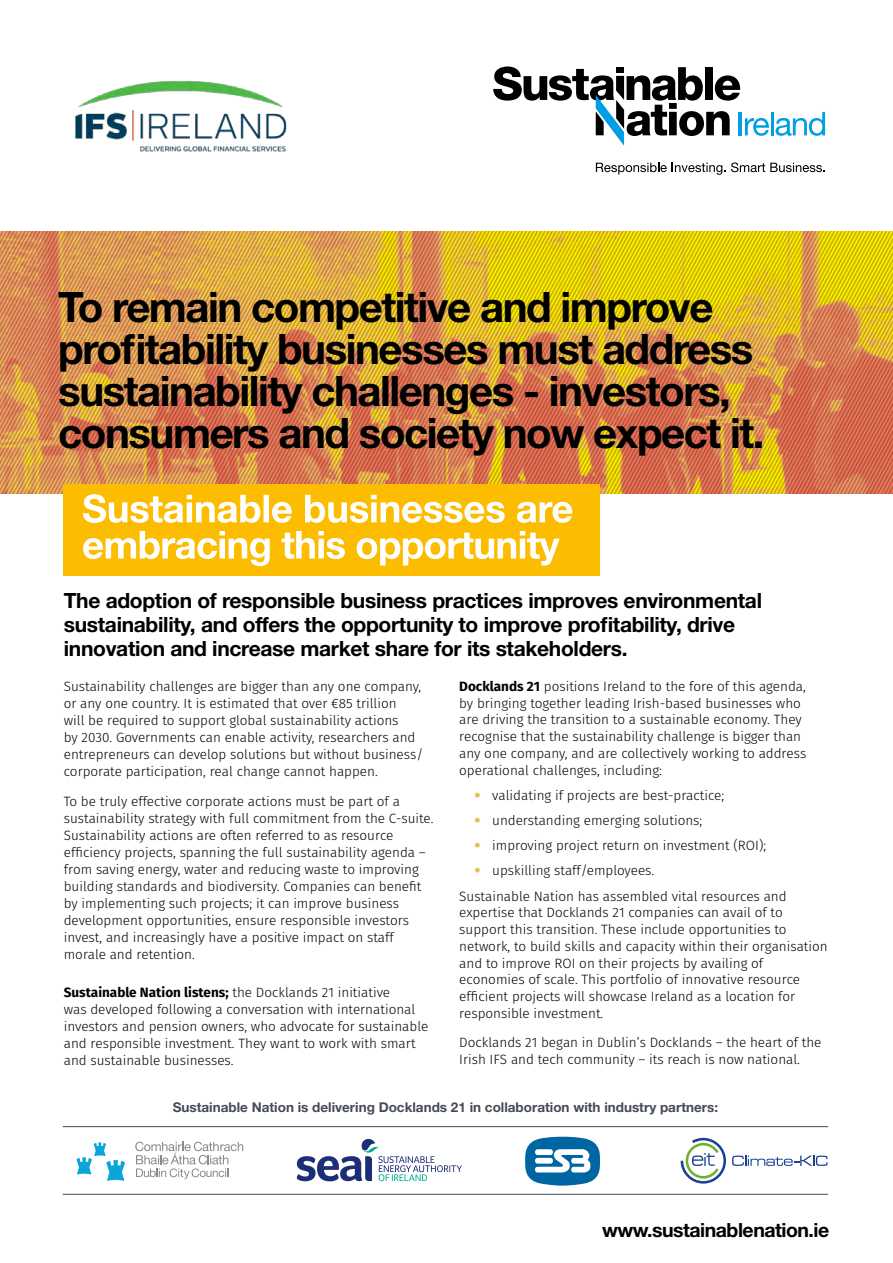
<style>
.page{position:relative;width:893px;height:1263px;background:#fff}
.page>*{position:absolute;margin:0;border:0;box-sizing:border-box;transform-origin:0 0}
.t1{font:700 42px/42px "Helvetica Neue LT Std";letter-spacing:-.035em;color:#000}
.t2{font:700 21px/24px "Helvetica Neue LT Std";letter-spacing:-.015em;color:#000}
.t3{font:700 19.5px "Helvetica Neue LT Std";letter-spacing:-.025em;color:#000}
.t4{font:300 13.5px/17px "Fira Sans";color:#000}
.t5{font:700 13.5px "Helvetica Neue LT Std";color:#444b55}
.s1{font-weight:700}
.s2{font-family:"Helvetica Neue";font-weight:400;color:#e7bf5f}
</style>
<div class="page">
<svg style="left:573px;top:232px;width:4px;height:252px"></svg>
<svg style="left:577px;top:232px;width:4px;height:252px"></svg>
<svg style="left:584px;top:232px;width:4px;height:252px"></svg>
<svg style="left:588px;top:232px;width:4px;height:252px"></svg>
<svg style="left:592px;top:232px;width:4px;height:252px"></svg>
<svg style="left:599px;top:232px;width:4px;height:262px"></svg>
<svg style="left:603px;top:232px;width:4px;height:262px"></svg>
<svg style="left:610px;top:232px;width:4px;height:262px"></svg>
<svg style="left:614px;top:232px;width:4px;height:262px"></svg>
<svg style="left:621px;top:232px;width:4px;height:262px"></svg>
<svg style="left:625px;top:232px;width:4px;height:262px"></svg>
<svg style="left:629px;top:232px;width:4px;height:262px"></svg>
<svg style="left:636px;top:232px;width:4px;height:262px"></svg>
<svg style="left:640px;top:232px;width:4px;height:262px"></svg>
<svg style="left:647px;top:232px;width:4px;height:262px"></svg>
<svg style="left:651px;top:232px;width:4px;height:262px"></svg>
<svg style="left:655px;top:232px;width:4px;height:262px"></svg>
<svg style="left:662px;top:232px;width:4px;height:262px"></svg>
<svg style="left:666px;top:232px;width:4px;height:262px"></svg>
<svg style="left:673px;top:232px;width:4px;height:262px"></svg>
<svg style="left:677px;top:232px;width:4px;height:262px"></svg>
<svg style="left:684px;top:232px;width:4px;height:262px"></svg>
<svg style="left:688px;top:232px;width:4px;height:262px"></svg>
<svg style="left:692px;top:232px;width:4px;height:262px"></svg>
<svg style="left:699px;top:232px;width:4px;height:262px"></svg>
<svg style="left:703px;top:232px;width:4px;height:262px"></svg>
<svg style="left:710px;top:232px;width:4px;height:262px"></svg>
<svg style="left:714px;top:232px;width:4px;height:262px"></svg>
<svg style="left:718px;top:232px;width:4px;height:262px"></svg>
<svg style="left:722px;top:232px;width:171px;height:262px;background:#da9935"></svg>
<hr style="left:771px;top:112px;width:2px;height:23px;background:#009fe3">
<svg style="left:776px;top:112px;width:49px;height:24px"></svg>
<svg style="left:493px;top:66px;width:276px;height:80px"></svg>
<svg style="left:596px;top:162px;width:229px;height:13px"></svg>
<div style="left:64px;top:484px;width:536px;height:47px;background:#fcbc00"></div>
<div style="left:64px;top:528px;width:536px;height:47px;background:#fcbc00"></div>
<svg style="left:83px;top:531px;width:477px;height:35px"></svg>
<svg style="left:0;top:232px;width:573px;height:291px;background:#de9d4a"></svg>
<hr style="left:63px;top:1126px;width:765px;height:1px;background:#444b55">
<hr style="left:63px;top:1194px;width:765px;height:1px;background:#444b55">
<svg style="left:76px;top:1142px;width:49px;height:39px"></svg>
<svg style="left:135px;top:1142px;width:108px;height:37px"></svg>
<svg style="left:297px;top:1138px;width:165px;height:43px"></svg>
<svg style="left:681px;top:1138px;width:45px;height:45px"></svg>
<svg style="left:732px;top:1155px;width:96px;height:11px"></svg>
<svg style="left:525px;top:1137px;width:75px;height:48px"></svg>
<img style="left:75px;top:80px;width:212px;height:72px">
<h1 class="t1" style="left:58px;top:285px;width:708px">To remain competitive and improve profitability businesses must address sustainability challenges - investors, consumers and society now expect it.</h1>
<h2 class="t2" style="left:64px;top:588px;width:700px">The adoption of responsible business practices improves environmental sustainability, and offers the opportunity to improve profitability, drive innovation and increase market share for its stakeholders.</h2>
<p class="t4" style="left:64px;top:678px;width:361px">Sustainability challenges are bigger than any one company, or any one country. It is estimated that over €85 trillion<br>will be required to support global sustainability actions<br>by 2030. Governments can enable activity, researchers and entrepreneurs can develop solutions but without business/ corporate participation, real change cannot happen.</p>
<p class="t4" style="left:64px;top:792px;width:371px">To be truly effective corporate actions must be part of a sustainability strategy with full commitment from the C-suite.<br>Sustainability actions are often referred to as resource efficiency projects, spanning the full sustainability agenda – from saving energy, water and reducing waste to improving building standards and biodiversity. Companies can benefit by implementing such projects; it can improve business development opportunities, ensure responsible investors invest, and increasingly have a positive impact on staff morale and retention.</p>
<p class="t4" style="left:64px;top:983px;width:366px"><span class="s1">Sustainable Nation listens;</span> the Docklands 21 initiative<br>was developed following a conversation with international investors and pension owners, who advocate for sustainable and responsible investment. They want to work with smart and sustainable businesses.</p>
<p class="t4" style="left:459px;top:678px;width:348px"><span class="s1">Docklands 21</span> positions Ireland to the fore of this agenda, by bringing together leading Irish-based businesses who are driving the transition to a sustainable economy. They recognise that the sustainability challenge is bigger than any one company, and are collectively working to address operational challenges, including:</p>
<p class="t4" style="left:474px;top:786px;width:252px"><span class="s2">•</span> validating if projects are best-practice;</p>
<p class="t4" style="left:474px;top:812px;width:230px"><span class="s2">•</span> understanding emerging solutions;</p>
<p class="t4" style="left:474px;top:837px;width:294px"><span class="s2">•</span> improving project return on investment (ROI);</p>
<p class="t4" style="left:459px;top:858px;width:329px;line-height:25.2px;text-indent:15px"><span class="s2">•</span> upskilling staff/employees.<br>Sustainable Nation has assembled vital resources and</p>
<p class="t4" style="left:459px;top:904px;width:370px">expertise that Docklands 21 companies can avail of to support this transition. These include opportunities to network, to build skills and capacity within their organisation and to improve ROI on their projects by availing of economies of scale. This portfolio of innovative resource efficient projects will showcase Ireland as a location for responsible investment.</p>
<p class="t4" style="left:459px;top:1034px;width:364px">Docklands 21 began in Dublin’s Docklands – the heart of the<br>Irish IFS and tech community – its reach is now national.</p>
<p class="t5" style="left:173px;top:1099px;width:547px">Sustainable Nation is delivering Docklands 21 in collaboration with industry partners:</p>
<h3 class="t3" style="left:602px;top:1217px;width:229px">www.sustainablenation.ie</h3>
</div>
